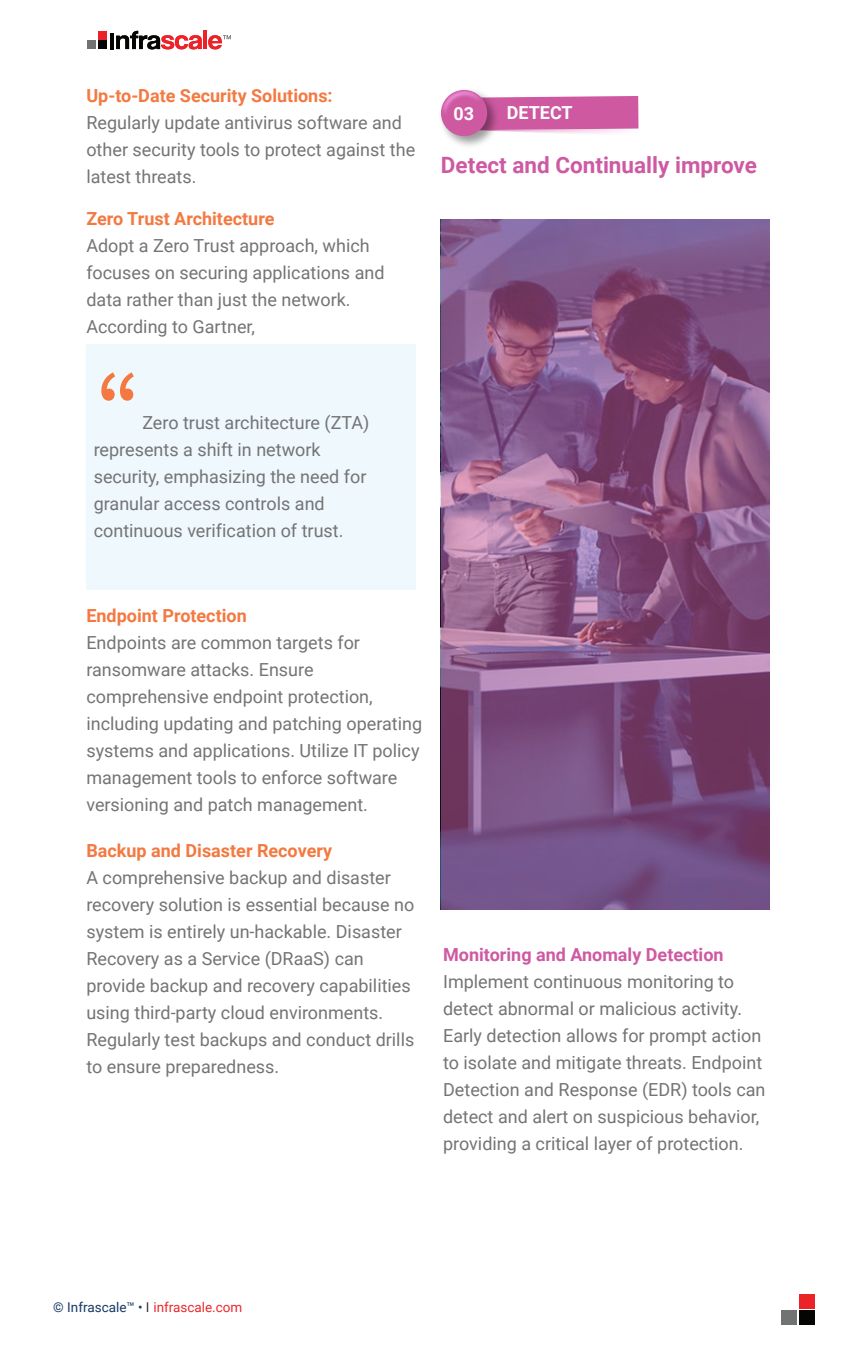
<style>
.page{position:relative;width:864px;height:1350px;background:#fff}
.page>*{position:absolute;margin:0;border:0;box-sizing:border-box;transform-origin:0 0}
.t1{font:81px "Source Code Variable";color:#f47941}
.t2{font:700 22.5px "Roboto";color:#cd5aa2}
.t3{font:18px/27px "Roboto";color:#747475}
.t4{font:700 18px "Roboto";color:#f47941}
.t5{font:700 18px "Roboto";color:#cd5aa2}
.t6{font:700 18px "Roboto";color:#fff}
.t7{font:700 18px "Roboto";color:#fefefe}
.t8{font:13.5px "Roboto";color:#ea292c}
.s1{color:#163864}
.s2{font-family:"Helvetica";color:#231f20}
</style>
<div class="page">
<svg style="left:559px;top:96px;width:80px;height:38px"></svg>
<img style="left:440px;top:89px;width:119px;height:57px">
<div style="left:86px;top:345px;width:330px;height:245px;background:#eef8fd"></div>
<svg style="left:441px;top:219px;width:329px;height:690px"></svg>
<div style="left:799px;top:1294px;width:16px;height:14px;background:#eb2328"></div>
<div style="left:799px;top:1311px;width:16px;height:14px;background:#050504"></div>
<div style="left:781px;top:1311px;width:16px;height:14px;background:#717272"></div>
<hr style="left:110px;top:33px;width:4px;height:16px;background:#050504">
<div style="left:98px;top:31px;width:9px;height:8px;background:#eb2328"></div>
<div style="left:98px;top:41px;width:9px;height:8px;background:#050504"></div>
<div style="left:87px;top:41px;width:9px;height:8px;background:#717272"></div>
<svg style="left:116px;top:31px;width:86px;height:19px"></svg>
<hr style="left:203px;top:31px;width:4px;height:18px;background:#eb2328">
<svg style="left:208px;top:35px;width:23px;height:14px"></svg>
<p class="t4" style="left:86px;top:83px;width:248px">Up-to-Date Security Solutions:</p>
<p class="t3" style="left:86px;top:108px;width:330px">Regularly update antivirus software and other security tools to protect against the latest threats.</p>
<p class="t4" style="left:86px;top:206px;width:190px">Zero Trust Architecture</p>
<p class="t3" style="left:86px;top:231px;width:300px">Adopt a Zero Trust approach, which focuses on securing applications and data rather than just the network.<br>According to Gartner,</p>
<h1 class="t1" style="left:94px;top:343px;width:50px">“</h1>
<p class="t3" style="left:94px;top:408px;width:277px;text-indent:49px">Zero trust architecture (ZTA) represents a shift in network security, emphasizing the need for granular access controls and continuous verification of trust.</p>
<p class="t7" style="left:453px;top:101px;width:22px">03</p>
<p class="t6" style="left:507px;top:100px;width:67px">DETECT</p>
<p class="t2" style="left:441px;top:149px;width:318px">Detect and Continually improve</p>
<p class="t4" style="left:86px;top:603px;width:162px">Endpoint Protection</p>
<p class="t3" style="left:86px;top:628px;width:337px">Endpoints are common targets for ransomware attacks. Ensure comprehensive endpoint protection, including updating and patching operating systems and applications. Utilize IT policy management tools to enforce software versioning and patch management.</p>
<p class="t4" style="left:86px;top:838px;width:247px">Backup and Disaster Recovery</p>
<p class="t3" style="left:86px;top:864px;width:330px">A comprehensive backup and disaster recovery solution is essential because no system is entirely un-hackable. Disaster Recovery as a Service (DRaaS) can provide backup and recovery capabilities using third-party cloud environments.<br>Regularly test backups and conduct drills to ensure preparedness.</p>
<p class="t5" style="left:443px;top:942px;width:282px">Monitoring and Anomaly Detection</p>
<p class="t3" style="left:443px;top:968px;width:324px">Implement continuous monitoring to detect abnormal or malicious activity.<br>Early detection allows for prompt action to isolate and mitigate threats. Endpoint Detection and Response (EDR) tools can detect and alert on suspicious behavior, providing a critical layer of protection.</p>
<p class="t8" style="left:53px;top:1298px;width:191px"><span class="s1">© Infrascale™ •</span> <span class="s2">|</span> infrascale.com</p>
</div>
